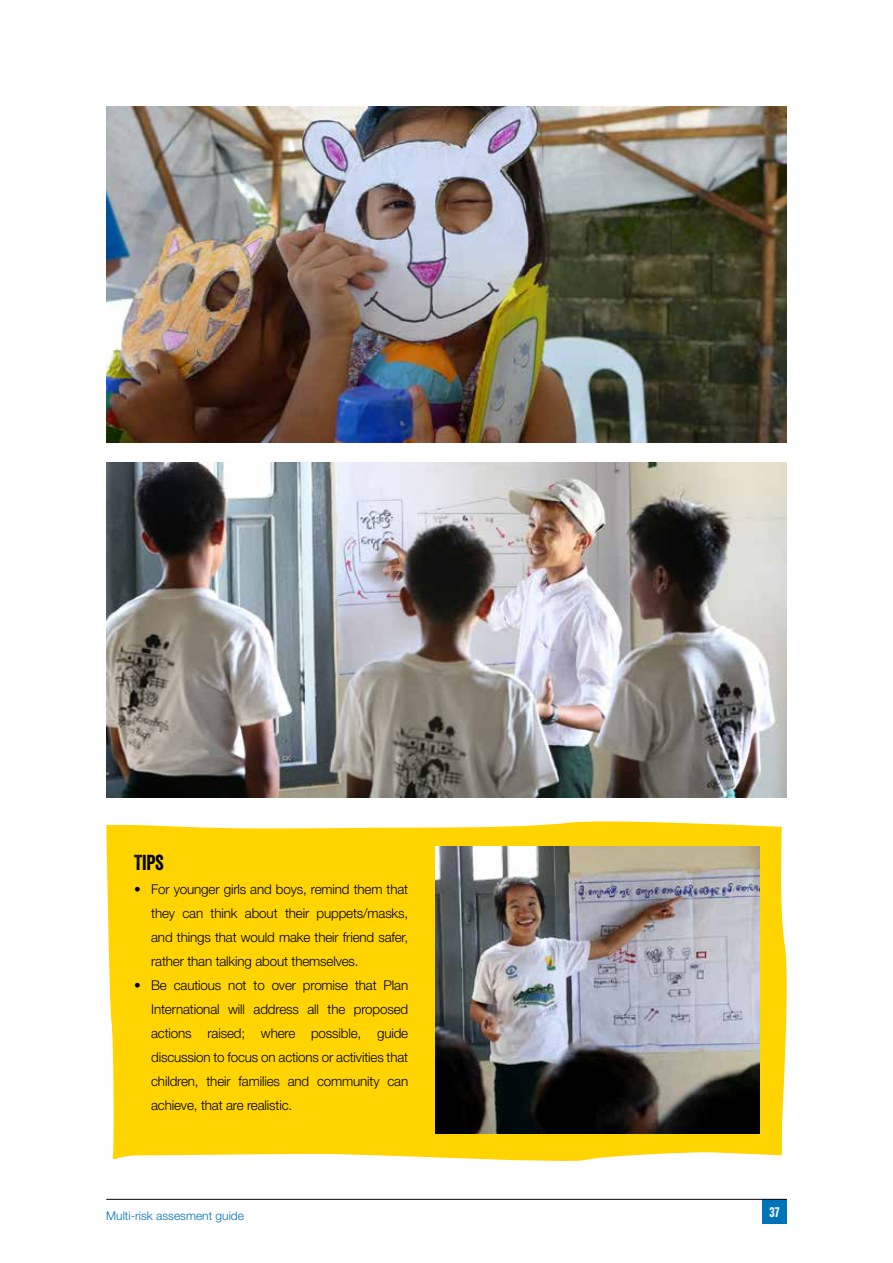
<style>
.page{position:relative;width:893px;height:1263px;background:#fff}
.page>*{position:absolute;margin:0;border:0;box-sizing:border-box;transform-origin:0 0}
.t1{font:21px "Veneer";color:#000}
.t2{font:300 13.5px/24px "Helvetica Neue LT Std";letter-spacing:-.01em;color:#000;text-align:justify}
.t3{font:13.5px "Veneer";color:#fff}
.t4{font:300 12px "Helvetica Neue LT Std";color:#0073b9}
</style>
<div class="page">
<div style="left:762px;top:1199px;width:25px;height:25px;background:#0073b9"></div>
<hr style="left:106px;top:1199px;width:681px;height:1px;background:#000">
<svg style="left:106px;top:821px;width:681px;height:340px;background:#fdd511"></svg>
<img style="left:106px;top:106px;width:681px;height:337px">
<img style="left:106px;top:463px;width:681px;height:334px">
<img style="left:436px;top:846px;width:323px;height:287px">
<h1 class="t1" style="left:134px;top:850px;width:31px">Tips</h1>
<p class="t2" style="left:151px;top:877px;width:259px;text-indent:-17px">• For younger girls and boys, remind them that they can think about their puppets/masks, and things that would make their friend safer, rather than talking about themselves.</p>
<p class="t2" style="left:151px;top:973px;width:259px;text-indent:-17px">• Be cautious not to over promise that Plan International will address all the proposed actions raised; where possible, guide discussion to focus on actions or activities that children, their families and community can achieve, that are realistic.</p>
<p class="t4" style="left:106px;top:1209px;width:139px">Multi-risk assesment guide</p>
<p class="t3" style="left:769px;top:1204px;width:11px">37</p>
</div>
